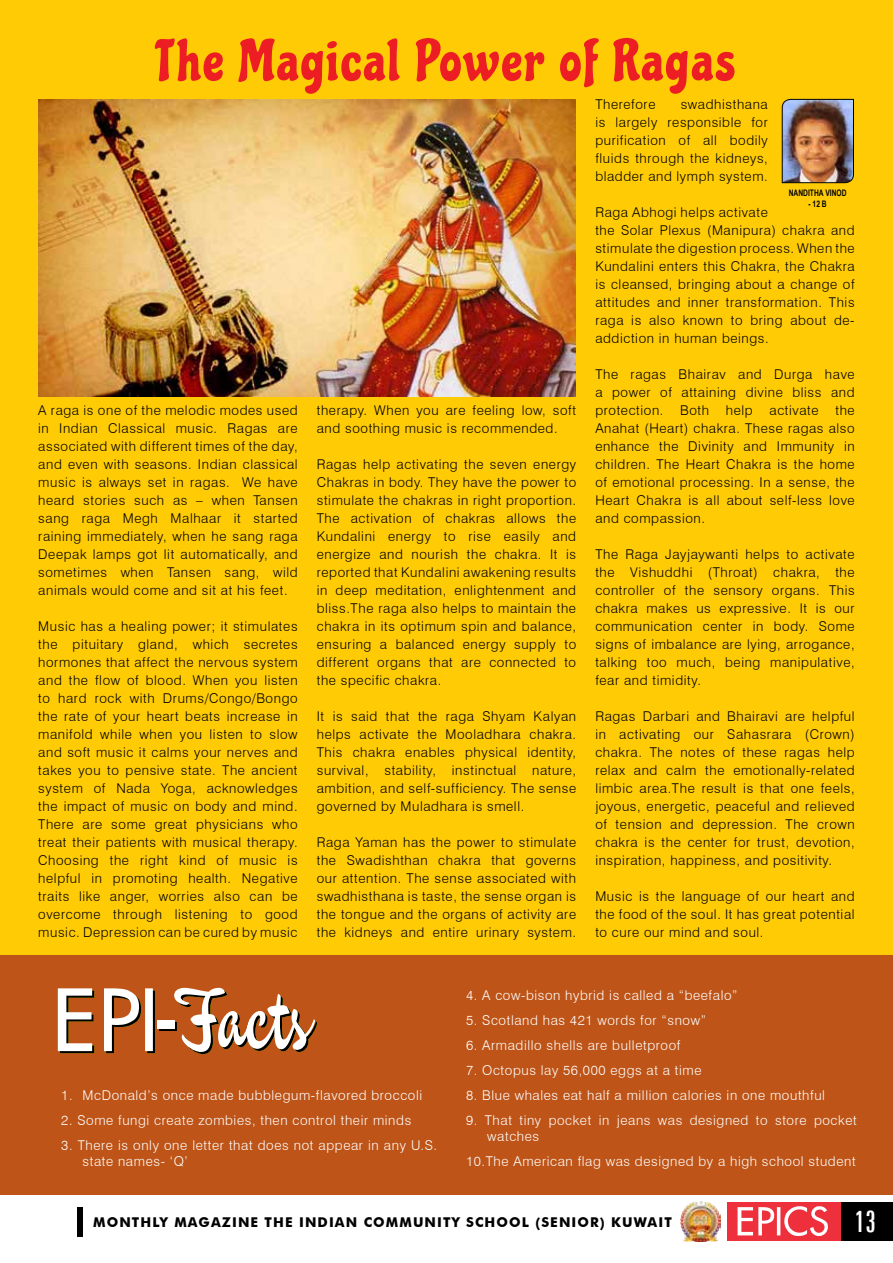
<style>
.page{position:relative;width:893px;height:1263px;background:#fff}
.page>*{position:absolute;margin:0;border:0;box-sizing:border-box;transform-origin:0 0}
.t1{font:55.8px "Chicle ST";letter-spacing:.045em;color:#ed1d24}
.t2{font:extra-condensed 30px "Zurich BT";color:#fff}
.t3{font:300 13.5px/18px "Swiss 721 BT";letter-spacing:.045em;color:#000;text-align:justify}
.t4{font:300 13.5px/16.5px "Swiss 721 BT";letter-spacing:.045em;color:#fff}
.t5{font:700 13.5px "Futura BT";letter-spacing:.08em;color:#000}
.t6{font:700 9px "Arial Narrow";color:#000;scale:.91 1}
</style>
<div class="page">
<div style="left:0;top:0;width:893px;height:955px;background:#ffcb05"></div>
<img style="left:781px;top:99px;width:73px;height:84px">
<img style="left:38px;top:99px;width:538px;height:298px">
<div style="left:0;top:955px;width:893px;height:240px;background:#be5417"></div>
<div style="left:159px;top:1022px;width:17px;height:9px;background:#000"></div>
<svg style="left:58px;top:988px;width:97px;height:65px"></svg>
<svg style="left:174px;top:988px;width:143px;height:66px"></svg>
<div style="left:157px;top:1020px;width:17px;height:9px;background:#fff"></div>
<div style="left:840px;top:1202px;width:53px;height:39px;background:#000"></div>
<div style="left:727px;top:1202px;width:113px;height:39px;background:#ee303c"></div>
<svg style="left:738px;top:1206px;width:90px;height:30px"></svg>
<div style="left:77px;top:1207px;width:5px;height:29px;background:#000"></div>
<img style="left:680px;top:1201px;width:41px;height:40px">
<h1 class="t1" style="left:158px;top:29px;width:579px">The Magical Power of Ragas</h1>
<p class="t3" style="left:38px;top:401px;width:261px">A raga is one of the melodic modes used in Indian Classical music. Ragas are associated with different times of the day, and even with seasons. Indian classical music is always set in ragas. We have heard stories such as – when Tansen sang raga Megh Malhaar it started raining immediately, when he sang raga Deepak lamps got lit automatically, and sometimes when Tansen sang, wild animals would come and sit at his feet.</p>
<p class="t3" style="left:38px;top:617px;width:261px">Music has a healing power; it stimulates the pituitary gland, which secretes hormones that affect the nervous system and the flow of blood. When you listen to hard rock with Drums/Congo/Bongo the rate of your heart beats increase in manifold while when you listen to slow and soft music it calms your nerves and takes you to pensive state. The ancient system of Nada Yoga, acknowledges the impact of music on body and mind.<br>There are some great physicians who treat their patients with musical therapy.<br>Choosing the right kind of music is helpful in promoting health. Negative traits like anger, worries also can be overcome through listening to good music. Depression can be cured by music</p>
<p class="t3" style="left:317px;top:401px;width:261px">therapy. When you are feeling low, soft and soothing music is recommended.</p>
<p class="t3" style="left:317px;top:455px;width:261px">Ragas help activating the seven energy Chakras in body. They have the power to stimulate the chakras in right proportion.<br>The activation of chakras allows the Kundalini energy to rise easily and energize and nourish the chakra. It is reported that Kundalini awakening results in deep meditation, enlightenment and bliss.The raga also helps to maintain the chakra in its optimum spin and balance, ensuring a balanced energy supply to different organs that are connected to the specific chakra.</p>
<p class="t3" style="left:317px;top:707px;width:261px">It is said that the raga Shyam Kalyan helps activate the Mooladhara chakra.<br>This chakra enables physical identity, survival, stability, instinctual nature, ambition, and self-sufficiency. The sense governed by Muladhara is smell.</p>
<p class="t3" style="left:317px;top:833px;width:261px">Raga Yaman has the power to stimulate the Swadishthan chakra that governs our attention. The sense associated with swadhisthana is taste, the sense organ is the tongue and the organs of activity are the kidneys and entire urinary system.</p>
<p class="t3" style="left:595px;top:95px;width:62px">Therefore</p>
<p class="t3" style="left:595px;top:95px;width:174px;text-indent:85px">swadhisthana is largely responsible for purification of all bodily fluids through the kidneys, bladder and lymph system.</p>
<p class="t3" style="left:595px;top:203px;width:261px;text-align:left">Raga Abhogi helps activate<br>the Solar Plexus (Manipura) chakra and stimulate the digestion process. When the Kundalini enters this Chakra, the Chakra is cleansed, bringing about a change of attitudes and inner transformation. This raga is also known to bring about de&shy;addiction in human beings.</p>
<p class="t3" style="left:595px;top:365px;width:261px">The ragas Bhairav and Durga have a power of attaining divine bliss and protection. Both help activate the Anahat (Heart) chakra. These ragas also enhance the Divinity and Immunity in children. The Heart Chakra is the home of emotional processing. In a sense, the Heart Chakra is all about self-less love and compassion.</p>
<p class="t3" style="left:595px;top:545px;width:261px">The Raga Jayjaywanti helps to activate the Vishuddhi (Throat) chakra, the controller of the sensory organs. This chakra makes us expressive. It is our communication center in body. Some signs of imbalance are lying, arrogance, talking too much, being manipulative, fear and timidity.</p>
<p class="t3" style="left:595px;top:707px;width:261px">Ragas Darbari and Bhairavi are helpful in activating our Sahasrara (Crown) chakra. The notes of these ragas help relax and calm the emotionally-related limbic area.The result is that one feels, joyous, energetic, peaceful and relieved of tension and depression. The crown chakra is the center for trust, devotion, inspiration, happiness, and positivity.</p>
<p class="t3" style="left:595px;top:887px;width:261px">Music is the language of our heart and the food of the soul. It has great potential to cure our mind and soul.</p>
<p class="t6" style="left:789px;top:186px;width:65px">NANDITHA VINOD</p>
<p class="t6" style="left:808px;top:197px;width:22px">- 12 B</p>
<p class="t4" style="left:61px;top:1087px;width:362px">1. McDonald’s once made bubblegum-flavored broccoli</p>
<p class="t4" style="left:61px;top:1112px;width:352px">2. Some fungi create zombies, then control their minds</p>
<p class="t4" style="left:82px;top:1137px;width:356px;text-indent:-21px">3. There is only one letter that does not appear in any U.S. state names- ‘Q’</p>
<p class="t4" style="left:466px;top:987px;width:273px">4. A cow-bison hybrid is called a “beefalo”</p>
<p class="t4" style="left:466px;top:1012px;width:241px">5. Scotland has 421 words for “snow”</p>
<p class="t4" style="left:466px;top:1037px;width:216px">6. Armadillo shells are bulletproof</p>
<p class="t4" style="left:466px;top:1062px;width:237px">7. Octopus lay 56,000 eggs at a time</p>
<p class="t4" style="left:466px;top:1087px;width:361px">8. Blue whales eat half a million calories in one mouthful</p>
<p class="t4" style="left:487px;top:1112px;width:371px;text-indent:-21px">9. That tiny pocket in jeans was designed to store pocket watches</p>
<p class="t4" style="left:466px;top:1153px;width:391px">10.The American flag was designed by a high school student</p>
<p class="t5" style="left:93px;top:1214px;width:580px">MONTHLY MAGAZINE THE INDIAN COMMUNITY SCHOOL (SENIOR) KUWAIT</p>
<h2 class="t2" style="left:855px;top:1204px;width:23px">13</h2>
</div>
